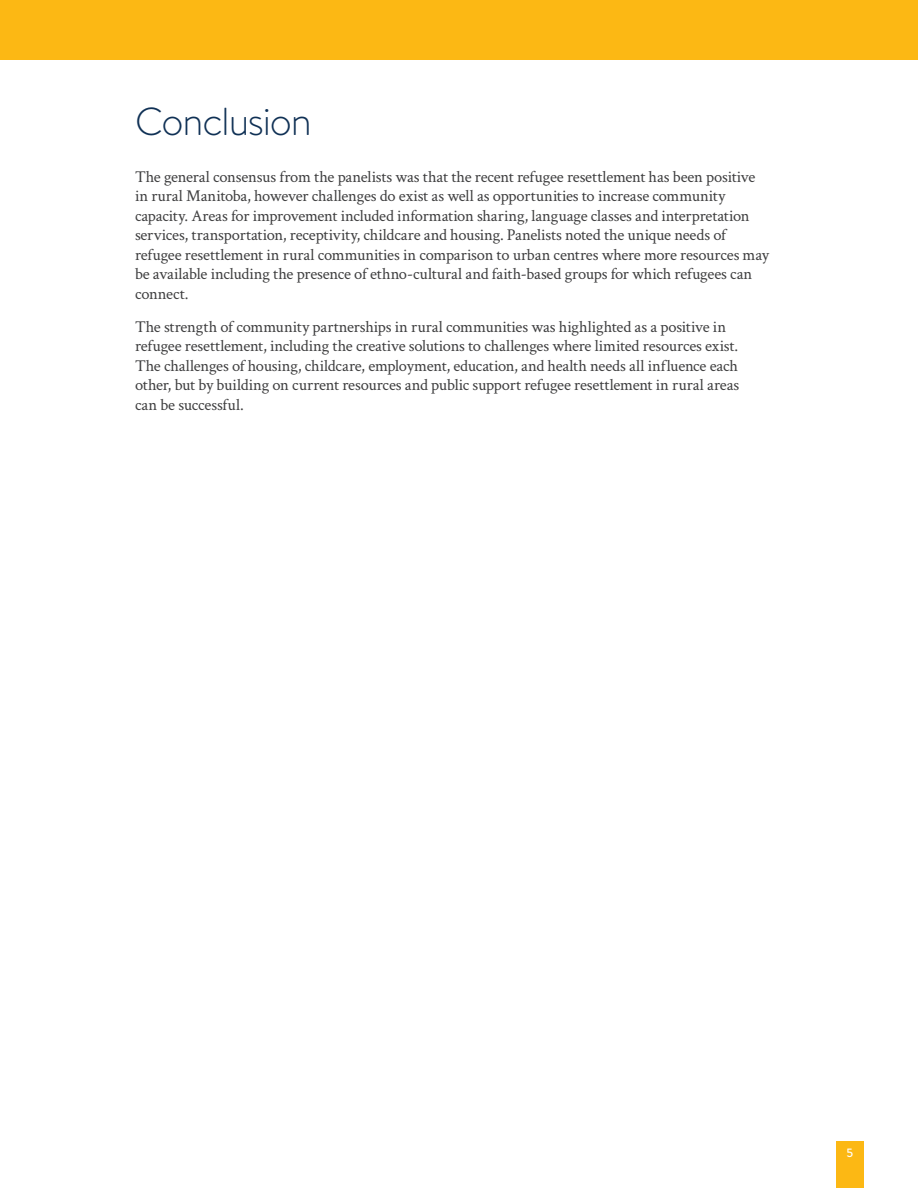
<style>
.page{position:relative;width:918px;height:1188px;background:#fff}
.page>*{position:absolute;margin:0;border:0;box-sizing:border-box;transform-origin:0 0}
.t1{font:300 39px "Brandon Text";letter-spacing:-.035em;color:#103155}
.t2{font:16.5px/19.5px "Crimson Text";letter-spacing:-.01em;color:#3e3e3f}
.t3{font:500 12px "Brandon Text";color:#fff}
</style>
<div class="page">
<div style="left:836px;top:1142px;width:28px;height:46px;background:#fcb814"></div>
<div style="left:0;top:0;width:918px;height:59px;background:#fcb814"></div>
<h1 class="t1" style="left:135px;top:95px;width:178px">Conclusion</h1>
<p class="t2" style="left:135px;top:166px;width:636px">The general consensus from the panelists was that the recent refugee resettlement has been positive in rural Manitoba, however challenges do exist as well as opportunities to increase community capacity. Areas for improvement included information sharing, language classes and interpretation services, transportation, receptivity, childcare and housing. Panelists noted the unique needs of refugee resettlement in rural communities in comparison to urban centres where more resources may be available including the presence of ethno-cultural and faith-based groups for which refugees can connect.</p>
<p class="t2" style="left:135px;top:316px;width:606px">The strength of community partnerships in rural communities was highlighted as a positive in refugee resettlement, including the creative solutions to challenges where limited resources exist.<br>The challenges of housing, childcare, employment, education, and health needs all influence each other, but by building on current resources and public support refugee resettlement in rural areas can be successful.</p>
<p class="t3" style="left:847px;top:1145px;width:8px">5</p>
</div>
